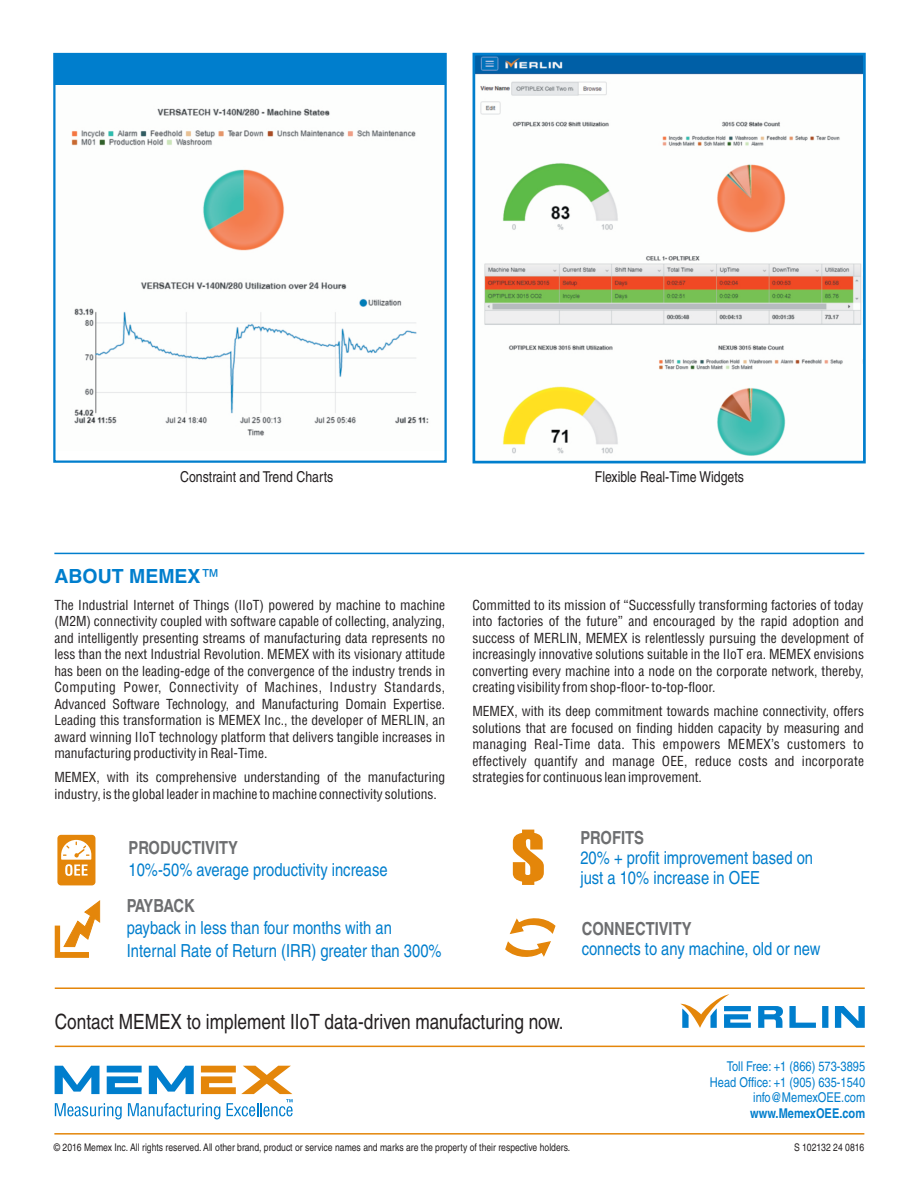
<style>
.page{position:relative;width:918px;height:1188px;background:#fff}
.page>*{position:absolute;margin:0;border:0;box-sizing:border-box;transform-origin:0 0}
.t1{font:condensed 21px "Helvetica CE";color:#231f20}
.t2{font:700 19.5px "Helvetica CE";color:#007ecd}
.t3{font:condensed 18px/22.2px "Helvetica CE";color:#007ecd}
.t4{font:700 condensed 18px "Helvetica CE";color:#6d6e70}
.t5{font:700 condensed 18px "Helvetica CE";letter-spacing:-.035em;color:#6d6e70}
.t6{font:condensed 15px "Helvetica CE";color:#231f20}
.t7{font:condensed 13.5px/16.5px "Helvetica";color:#231f20;text-align:justify}
.t8{font:condensed 13.5px/15.6px "Helvetica CE";color:#007ecd;text-align:right}
.t9{font:700 condensed 13.5px "Helvetica CE";color:#007ecd}
.t10{font:condensed 10.5px "Helvetica CE";color:#231f20}
.s1{font-family:"Arial";font-weight:400}
</style>
<div class="page">
<hr style="left:55px;top:987px;width:810px;height:2px;background:#e4860a">
<hr style="left:54px;top:1133px;width:810px;height:2px;background:#e4860a">
<hr style="left:55px;top:1046px;width:810px;height:1px;background:#e4860a">
<div style="left:822px;top:1006px;width:6px;height:22px;background:#007ecd"></div>
<svg style="left:789px;top:1006px;width:27px;height:22px"></svg>
<svg style="left:835px;top:1006px;width:30px;height:22px"></svg>
<svg style="left:758px;top:1006px;width:25px;height:22px"></svg>
<svg style="left:680px;top:994px;width:71px;height:34px"></svg>
<hr style="left:54px;top:553px;width:810px;height:1px;background:#007ecd">
<svg style="left:505px;top:918px;width:51px;height:39px"></svg>
<svg style="left:54px;top:901px;width:46px;height:57px"></svg>
<svg style="left:513px;top:830px;width:31px;height:55px"></svg>
<div style="left:57px;top:835px;width:38px;height:50px;background:#e4860a;border-radius:4px"></div>
<svg style="left:61px;top:840px;width:30px;height:36px"></svg>
<svg style="left:55px;top:1066px;width:238px;height:53px"></svg>
<img style="left:71px;top:108px;width:358px;height:328px">
<img style="left:477px;top:57px;width:385px;height:399px">
<div style="left:473px;top:53px;width:393px;height:410px;border:3px solid #007ecd"></div>
<div style="left:53px;top:53px;width:394px;height:410px;border:2px solid #007ecd"></div>
<div style="left:54px;top:53px;width:392px;height:32px;background:#007ecd"></div>
<p class="t6" style="left:180px;top:470px;width:155px">Constraint and Trend Charts</p>
<p class="t6" style="left:595px;top:471px;width:151px">Flexible Real-Time Widgets</p>
<h2 class="t2" style="left:54px;top:568px;width:167px">ABOUT MEMEX<span class="s1">™</span></h2>
<p class="t7" style="left:54px;top:598px;width:393px">The Industrial Internet of Things (IIoT) powered by machine to machine (M2M) connectivity coupled with software capable of collecting, analyzing, and intelligently presenting streams of manufacturing data represents no less than the next Industrial Revolution. MEMEX with its visionary attitude has been on the leading-edge of the convergence of the industry trends in Computing Power, Connectivity of Machines, Industry Standards, Advanced Software Technology, and Manufacturing Domain Expertise.<br>Leading this transformation is MEMEX Inc., the developer of MERLIN, an award winning IIoT technology platform that delivers tangible increases in manufacturing productivity in Real-Time.</p>
<p class="t7" style="left:54px;top:770px;width:392px">MEMEX, with its comprehensive understanding of the manufacturing industry, is the global leader in machine to machine connectivity solutions.</p>
<h3 class="t4" style="left:129px;top:840px;width:111px">PRODUCTIVITY</h3>
<h3 class="t3" style="left:129px;top:860px;width:261px">10%-50% average productivity increase</h3>
<h3 class="t5" style="left:127px;top:898px;width:69px">PAYBACK</h3>
<h3 class="t3" style="left:127px;top:918px;width:316px">payback in less than four months with an<br>Internal Rate of Return (IRR) greater than 300%</h3>
<p class="t7" style="left:472px;top:598px;width:393px">Committed to its mission of “Successfully transforming factories of today into factories of the future” and encouraged by the rapid adoption and success of MERLIN, MEMEX is relentlessly pursuing the development of increasingly innovative solutions suitable in the IIoT era. MEMEX envisions converting every machine into a node on the corporate network, thereby, creating visibility from shop-floor- to-top-floor.</p>
<p class="t7" style="left:472px;top:704px;width:393px">MEMEX, with its deep commitment towards machine connectivity, offers solutions that are focused on finding hidden capacity by measuring and managing Real-Time data. This empowers MEMEX’s customers to effectively quantify and manage OEE, reduce costs and incorporate strategies for continuous lean improvement.</p>
<h3 class="t4" style="left:580px;top:830px;width:65px">PROFITS</h3>
<h3 class="t3" style="left:580px;top:849px;width:234px;line-height:20px">20% + profit improvement based on just a 10% increase in OEE</h3>
<h3 class="t4" style="left:582px;top:921px;width:111px">CONNECTIVITY</h3>
<h3 class="t3" style="left:582px;top:939px;width:240px">connects to any machine, old or new</h3>
<h1 class="t1" style="left:55px;top:1013px;width:510px">Contact MEMEX to implement IIoT data-driven manufacturing now.</h1>
<p class="t10" style="left:54px;top:1143px;width:518px">© 2016 Memex Inc. All rights reserved. All other brand, product or service names and marks are the property of their respective holders.</p>
<p class="t8" style="left:710px;top:1060px;width:157px">Toll Free: +1 (866) 573-3895<br>Head Office: +1 (905) 635-1540 info@MemexOEE.com</p>
<p class="t9" style="left:750px;top:1108px;width:116px">www.MemexOEE.com</p>
<p class="t10" style="left:794px;top:1143px;width:72px">S 102132 24 0816</p>
</div>
